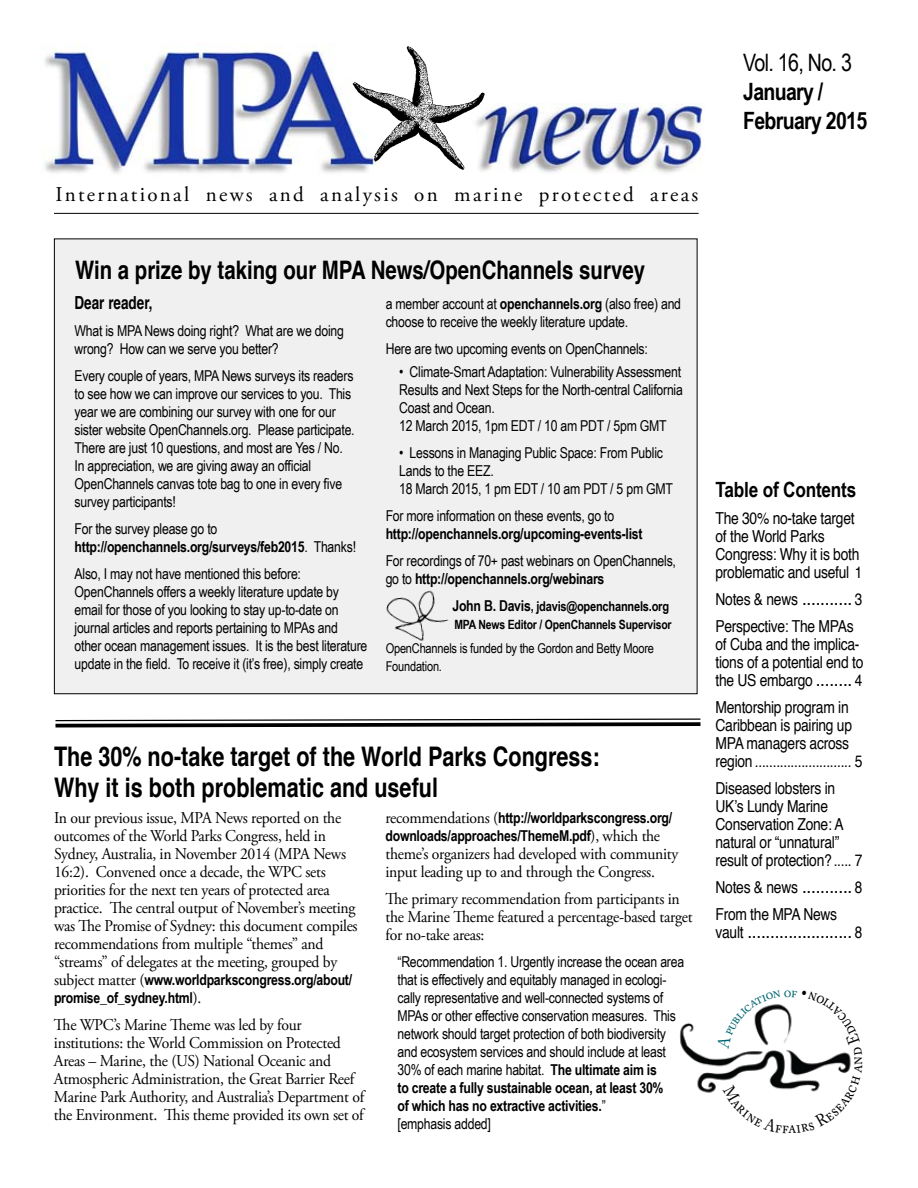
<style>
.page{position:relative;width:918px;height:1188px;background:#fff}
.page>*{position:absolute;margin:0;border:0;box-sizing:border-box;transform-origin:0 0}
.t1{font:700 27px/31.5px "Helvetica";color:#000;scale:.8 1}
.t2{font:700 25.5px "Helvetica";color:#000;scale:.8 1}
.t3{font:24px "Arial Narrow";letter-spacing:-.03em;color:#000}
.t4{font:700 23.85px/28.7px "Arial Narrow";letter-spacing:-.03em;color:#000}
.t5{font:21px "Adobe Garamond Pro";letter-spacing:.11em;color:#000}
.t6{font:21px "Helvetica";color:#000;scale:.84 1}
.t7{font:700 21px "Arial Narrow";letter-spacing:-.01em;color:#000}
.t8{font:700 18px "Helvetica";color:#000;scale:.75 1}
.t9{font:16.5px/18px "Adobe Garamond Pro";letter-spacing:-.02em;color:#000;scale:.95 1}
.t10{font:16.5px/18px "Helvetica";letter-spacing:-.02em;color:#000;scale:.84 1}
.t11{font:15px/18px "Arial Narrow";letter-spacing:-.015em;color:#000}
.t12{font:700 15px/18px "Arial Narrow";letter-spacing:-.015em;color:#000}
.t13{font:13.5px/18px "Arial Narrow";letter-spacing:-.015em;color:#000}
.t14{font:700 13.5px "Arial Narrow";letter-spacing:-.015em;color:#000}
.t15{font:700 12.75px "Arial Narrow";letter-spacing:-.015em;color:#000}
.s1{font-weight:400}
.s2{font-weight:700}
.s3{font-size:15px}
.s4{font-family:"Adobe Garamond Pro";font-weight:400;font-size:16.5px}
.s5{font-size:21px}
.s6{font-size:16.5px}
</style>
<div class="page">
<div style="left:54px;top:239px;width:643px;height:455px;background:#f0f0f0"></div>
<img style="left:486px;top:104px;width:218px;height:69px">
<hr style="left:54px;top:213px;width:645px;height:1px;background:#000">
<img style="left:680px;top:1022px;width:37px;height:71px">
<img style="left:44px;top:44px;width:309px;height:129px">
<img style="left:353px;top:46px;width:133px;height:127px">
<svg style="left:55px;top:718px;width:646px;height:10px"></svg>
<img style="left:386px;top:590px;width:63px;height:51px">
<svg style="left:717px;top:1004px;width:134px;height:88px"></svg>
<h3 class="t5" style="left:56px;top:182px;width:644px">International news and analysis on marine protected areas</h3>
<h3 class="t3" style="left:743px;top:45px;width:110px">Vol. 16, No. 3</h3>
<h3 class="t4" style="left:743px;top:76px;width:126px">January /<br>February 2015</h3>
<h2 class="t2" style="left:75px;top:249px;width:714px">Win a prize by taking our MPA News/OpenChannels survey</h2>
<p class="t8" style="left:75px;top:288px;width:106px">Dear reader,</p>
<p class="t11" style="left:75px;top:321px;width:271px">What is MPA News doing right? What are we doing wrong? How can we serve you better?</p>
<p class="t11" style="left:75px;top:366px;width:282px">Every couple of years, MPA News surveys its readers to see how we can improve our services to you. This year we are combining our survey with one for our sister website OpenChannels.org. Please participate.<br>There are just 10 questions, and most are Yes / No.<br>In appreciation, we are giving away an official OpenChannels canvas tote bag to one in every five survey participants!</p>
<p class="t12" style="left:75px;top:518px;width:283px"><span class="s1">For the survey please go to </span>http://openchannels.org/surveys/feb2015<span class="s1">. Thanks!</span></p>
<p class="t11" style="left:75px;top:564px;width:294px">Also, I may not have mentioned this before:<br>OpenChannels offers a weekly literature update by email for those of you looking to stay up-to-date on journal articles and reports pertaining to MPAs and other ocean management issues. It is the best literature update in the field. To receive it (it’s free), simply create</p>
<p class="t11" style="left:386px;top:295px;width:297px">a member account at <span class="s2">openchannels.org</span> (also free) and choose to receive the weekly literature update.</p>
<p class="t11" style="left:386px;top:340px;width:264px">Here are two upcoming events on OpenChannels:</p>
<p class="t11" style="left:399px;top:362px;width:285px">• Climate-Smart Adaptation: Vulnerability Assessment Results and Next Steps for the North-central California Coast and Ocean.<br>12 March 2015, 1pm EDT / 10 am PDT / 5pm GMT</p>
<p class="t11" style="left:399px;top:443px;width:275px">• Lessons in Managing Public Space: From Public<br>Lands to the EEZ.<br>18 March 2015, 1 pm EDT / 10 am PDT / 5 pm GMT</p>
<p class="t11" style="left:386px;top:506px;width:230px">For more information on these events, go to</p>
<p class="t12" style="left:386px;top:524px;width:258px">http://openchannels.org/upcoming-events-list</p>
<p class="t11" style="left:386px;top:551px;width:292px">For recordings of 70+ past webinars on OpenChannels, go to <span class="s2">http://openchannels.org/webinars</span></p>
<p class="t14" style="left:452px;top:596px;width:218px"><span class="s3">John B. Davis</span>, jdavis@openchannels.org</p>
<p class="t15" style="left:454px;top:615px;width:219px">MPA News Editor / OpenChannels Supervisor</p>
<p class="t13" style="left:386px;top:639px;width:270px">OpenChannels is funded by the Gordon and Betty Moore<br>Foundation.</p>
<h1 class="t1" style="left:54px;top:741px;width:684px">The 30% no-take target of the World Parks Congress:<br>Why it is both problematic and useful</h1>
<p class="t9" style="left:54px;top:810px;width:321px">In our previous issue, MPA News reported on the outcomes of the World Parks Congress, held in Sydney, Australia, in November 2014 (MPA News 16:2). Convened once a decade, the WPC sets priorities for the next ten years of protected area practice. The central output of November’s meeting was The Promise of Sydney: this document compiles recommendations from multiple “themes” and “streams” of delegates at the meeting, grouped by</p>
<p class="t12" style="left:54px;top:970px;width:300px"><span class="s4">subject matter (</span>www.worldparkscongress.org/about/ promise_of_sydney.html<span class="s4">).</span></p>
<p class="t9" style="left:54px;top:1017px;width:328px">The WPC’s Marine Theme was led by four institutions: the World Commission on Protected Areas – Marine, the (US) National Oceanic and Atmospheric Administration, the Great Barrier Reef Marine Park Authority, and Australia’s Department of the Environment. This theme provided its own set of</p>
<p class="t12" style="left:385px;top:808px;width:288px"><span class="s4">recommendations (</span>http://worldparkscongress.org/ downloads/approaches/ThemeM.pdf<span class="s4">), which the</span></p>
<p class="t9" style="left:385px;top:846px;width:310px">theme’s organizers had developed with community input leading up to and through the Congress.</p>
<p class="t9" style="left:385px;top:891px;width:325px">The primary recommendation from participants in the Marine Theme featured a percentage-based target for no-take areas:</p>
<p class="t11" style="left:398px;top:953px;width:288px">“Recommendation 1. Urgently increase the ocean area that is effectively and equitably managed in ecologi&shy;cally representative and well-connected systems of MPAs or other effective conservation measures. This network should target protection of both biodiversity and ecosystem services and should include at least 30% of each marine habitat. <span class="s2">The ultimate aim is<br>to create a fully sustainable ocean, at least 30%<br>of which has no extractive activities.</span>”<br>[emphasis added]</p>
<h3 class="t7" style="left:716px;top:473px;width:142px">Table of Contents</h3>
<p class="t10" style="left:716px;top:510px;width:176px">The 30% no-take target of the World Parks<br>Congress: Why it is both problematic and useful 1</p>
<p class="t10" style="left:715px;top:586px;width:176px;line-height:27px">Notes &amp; news <span class="s5">...........</span> 3<br>Perspective: The MPAs</p>
<p class="t10" style="left:715px;top:636px;width:178px">of Cuba and the implica&shy;tions of a potential end to the US embargo <span class="s5">........</span> 4</p>
<p class="t10" style="left:715px;top:699px;width:176px">Mentorship program in<br>Caribbean is pairing up<br>MPA managers across region ........................... 5</p>
<p class="t10" style="left:715px;top:779px;width:176px">Diseased lobsters in<br>UK’s Lundy Marine<br>Conservation Zone: A natural or “unnatural” result of protection?..... 7</p>
<p class="t10" style="left:715px;top:874px;width:177px;line-height:27px">Notes &amp; news <span class="s5">...........</span> 8<br>From the MPA News</p>
<h3 class="t6" style="left:715px;top:914px;width:176px"><span class="s6">vault</span> ....................... <span class="s6">8</span></h3>
</div>
